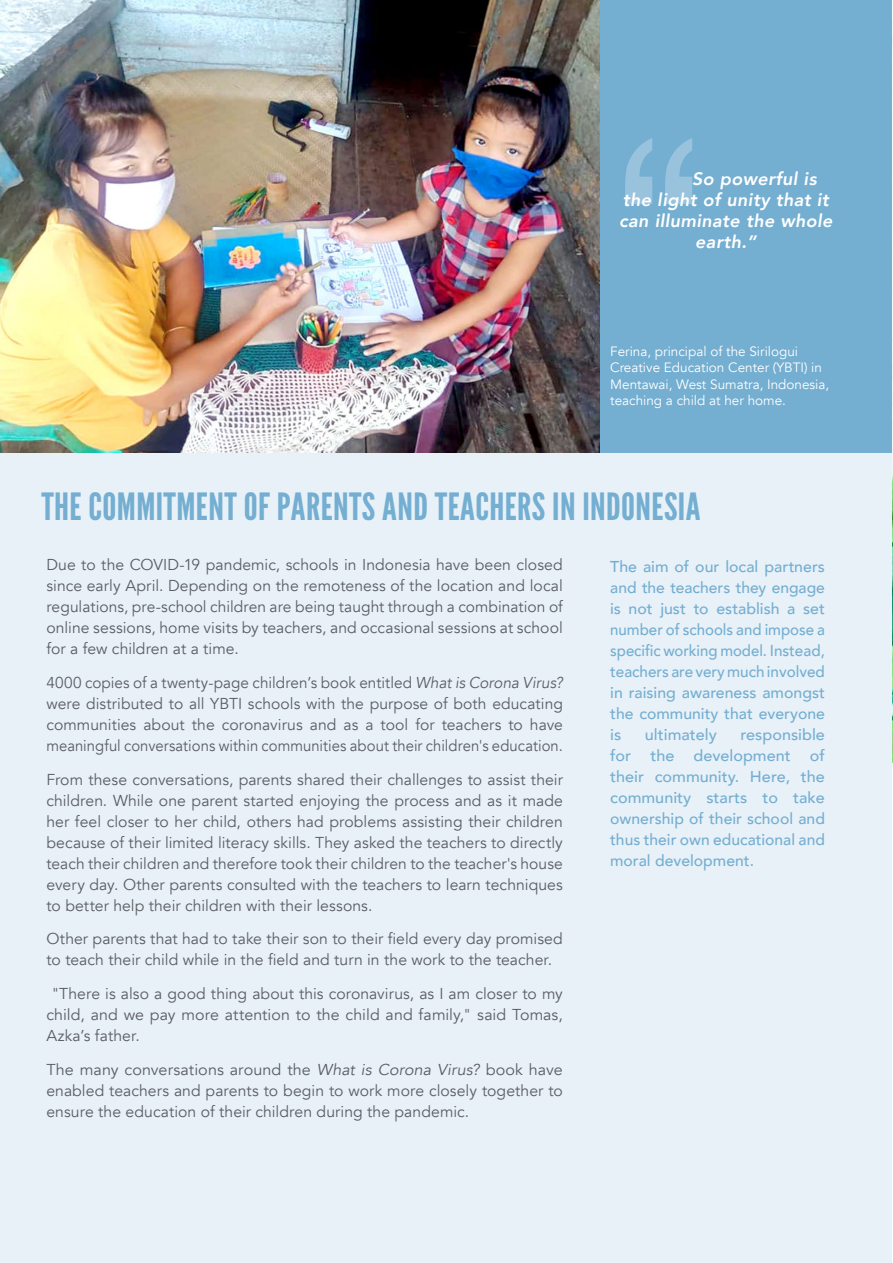
<style>
.page{position:relative;width:893px;height:1263px;background:#fff}
.page>*{position:absolute;margin:0;border:0;box-sizing:border-box;transform-origin:0 0}
.t1{font:37.5px "League Gothic";letter-spacing:.01em;color:#74aed1;scale:1.05 1}
.t2{font:italic 800 18px "Avenir";letter-spacing:.02em;color:#fff}
.t3{font:15.75px/21px "Avenir";letter-spacing:.005em;color:#636466;text-align:justify}
.t4{font:500 15.75px/21px "Avenir";color:#74aed1;text-align:justify}
.t5{font:13.5px/16.5px "Avenir";color:#fff}
.s1{font-style:italic}
</style>
<div class="page">
<div style="left:0;top:0;width:892px;height:1263px;background:#e8f1f8"></div>
<div style="left:585px;top:0;width:308px;height:453px;background:#74aed1"></div>
<img style="left:892px;top:0;width:1px;height:762px">
<svg style="left:625px;top:138px;width:67px;height:66px"></svg>
<img style="left:0;top:0;width:600px;height:452px">
<p class="t2" style="left:692px;top:168px;width:126px">So powerful is</p>
<p class="t2" style="left:623px;top:189px;width:208px">the light of unity that it</p>
<p class="t2" style="left:619px;top:210px;width:215px">can illuminate the whole</p>
<p class="t2" style="left:695px;top:231px;width:63px">earth.”</p>
<p class="t5" style="left:610px;top:343px;width:221px">Ferina, principal of the Sirilogui Creative Education Center (YBTI) in Mentawai, West Sumatra, Indonesia, teaching a child at her home.</p>
<h1 class="t1" style="left:41px;top:484px;width:629px">THE COMMITMENT OF PARENTS AND TEACHERS IN INDONESIA</h1>
<p class="t3" style="left:46px;top:554px;width:518px">Due to the COVID-19 pandemic, schools in Indonesia have been closed since early April. Depending on the remoteness of the location and local regulations, pre-school children are being taught through a combination of online sessions, home visits by teachers, and occasional sessions at school for a few children at a time.</p>
<p class="t3" style="left:46px;top:672px;width:518px">4000 copies of a twenty-page children’s book entitled <span class="s1">What is Corona Virus? </span>were distributed to all YBTI schools with the purpose of both educating communities about the coronavirus and as a tool for teachers to have meaningful conversations within communities about their children's education.</p>
<p class="t3" style="left:46px;top:769px;width:518px">From these conversations, parents shared their challenges to assist their children. While one parent started enjoying the process and as it made her feel closer to her child, others had problems assisting their children because of their limited literacy skills. They asked the teachers to directly teach their children and therefore took their children to the teacher's house every day. Other parents consulted with the teachers to learn techniques to better help their children with their lessons.</p>
<p class="t3" style="left:46px;top:929px;width:518px">Other parents that had to take their son to their field every day promised to teach their child while in the field and turn in the work to the teacher.</p>
<p class="t3" style="left:46px;top:983px;width:518px;text-indent:5px">"There is also a good thing about this coronavirus, as I am closer to my child, and we pay more attention to the child and family," said Tomas, Azka’s father.</p>
<p class="t3" style="left:46px;top:1059px;width:518px">The many conversations around the <span class="s1">What is Corona Virus?</span> book have enabled teachers and parents to begin to work more closely together to ensure the education of their children during the pandemic.</p>
<p class="t4" style="left:610px;top:555px;width:216px">The aim of our local partners and the teachers they engage is not just to establish a set number of schools and impose a specific working model. Instead, teachers are very much involved in raising awareness amongst the community that everyone is</p>
<p class="t4" style="left:610px;top:723px;width:216px;text-indent:130px">responsible for the development of their community. Here, the community starts to take ownership of their school and thus their own educational and moral development.</p>
<p class="t4" style="left:645px;top:723px;width:74px">ultimately</p>
</div>
